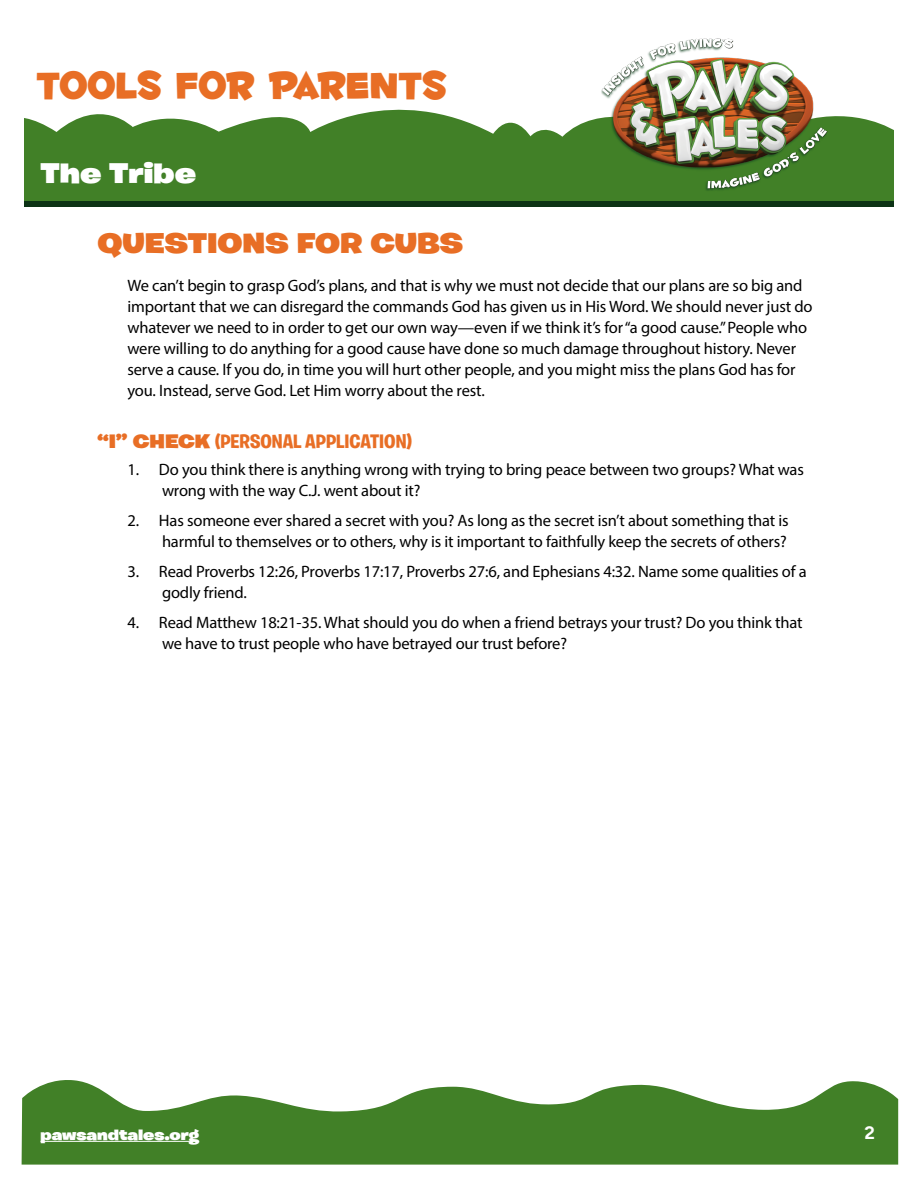
<style>
.page{position:relative;width:918px;height:1188px;background:#fff}
.page>*{position:absolute;margin:0;border:0;box-sizing:border-box;transform-origin:0 0}
.t1{font:45px "Fontdinerdotcom Huggable";color:#e86e25}
.t2{font:900 28.5px "Burbank Big Wide";color:#e86e25}
.t3{font:900 28.5px "Burbank Big Wide";color:#fff}
.t4{font:700 19.5px "Burbank Big";color:#e86e25}
.t5{font:300 18px "Figtree";color:#fff}
.t6{font:16.5px/21px "Myriad Pro";letter-spacing:-.01em;color:#000}
.t7{font:900 15px "Burbank Big Wide";color:#fff}
.s1{font-family:"Burbank Big Wide";font-weight:900}
</style>
<div class="page">
<svg style="left:24px;top:110px;width:870px;height:92px;background:#568d40"></svg>
<img style="left:598px;top:38px;width:234px;height:154px">
<div style="left:24px;top:202px;width:870px;height:5px;background:#0c3215"></div>
<svg style="left:22px;top:1080px;width:876px;height:85px;fill:#418027"></svg>
<hr style="left:40px;top:1141px;width:159px;height:1px;background:#fff">
<h1 class="t1" style="left:36px;top:58px;width:412px">TOOLS FOR PARENTS</h1>
<h2 class="t3" style="left:40px;top:155px;width:157px">The Tribe</h2>
<h2 class="t2" style="left:98px;top:225px;width:367px">QUESTIONS FOR CUBS</h2>
<p class="t6" style="left:128px;top:275px;width:687px">We can’t begin to grasp God’s plans, and that is why we must not decide that our plans are so big and important that we can disregard the commands God has given us in His Word. We should never just do whatever we need to in order to get our own way—even if we think it’s for “a good cause.” People who were willing to do anything for a good cause have done so much damage throughout history. Never serve a cause. If you do, in time you will hurt other people, and you might miss the plans God has for you. Instead, serve God. Let Him worry about the rest.</p>
<p class="t4" style="left:98px;top:429px;width:316px"><span class="s1">“I” CHECK</span> (PERSONAL APPLICATION)</p>
<p class="t6" style="left:162px;top:458px;width:643px;text-indent:-35px">1. Do you think there is anything wrong with trying to bring peace between two groups? What was wrong with the way C.J. went about it?</p>
<p class="t6" style="left:128px;top:509px;width:663px;text-align:right">2. Has someone ever shared a secret with you? As long as the secret isn’t about something that is harmful to themselves or to others, why is it important to faithfully keep the secrets of others?</p>
<p class="t6" style="left:162px;top:560px;width:646px;text-indent:-35px">3. Read Proverbs 12:26, Proverbs 17:17, Proverbs 27:6, and Ephesians 4:32. Name some qualities of a godly friend.</p>
<p class="t6" style="left:162px;top:611px;width:642px;line-height:21.6px;text-indent:-35px">4. Read Matthew 18:21-35. What should you do when a friend betrays your trust? Do you think that we have to trust people who have betrayed our trust before?</p>
<p class="t7" style="left:40px;top:1125px;width:160px">pawsandtales.org</p>
<p class="t5" style="left:865px;top:1123px;width:12px">2</p>
</div>
